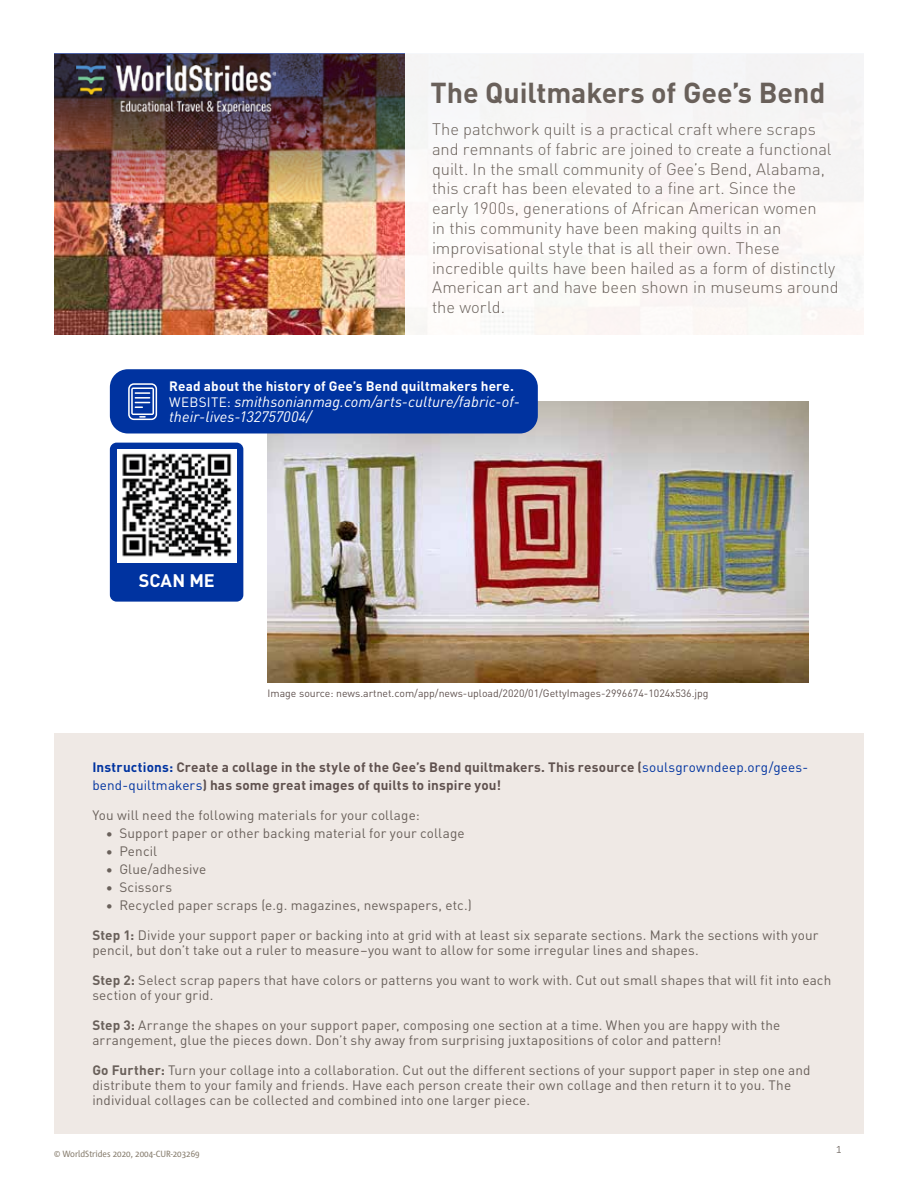
<style>
.page{position:relative;width:918px;height:1188px;background:#fff}
.page>*{position:absolute;margin:0;border:0;box-sizing:border-box;transform-origin:0 0}
.t1{font:700 28.5px "DIN Pro";color:#69605a}
.t2{font:700 18px "DIN Pro";letter-spacing:.005em;color:#fff}
.t3{font:300 16.5px/19.8px "DIN Pro";color:#69605a}
.t4{font:italic 15px/15px "DIN Pro";letter-spacing:.005em;color:#fff}
.t5{font:13.5px/15px "DIN Pro";letter-spacing:.01em;color:#69605a}
.t6{font:700 13.5px/18px "DIN Pro";letter-spacing:.015em;color:#60524f}
.t7{font:700 13.5px "DIN Pro";letter-spacing:.015em;color:#fff}
.t8{font:300 12px "Corpid C1 s S Cd";color:#69605a}
.t9{font:10.5px "DIN Pro";color:#60524f}
.t10{font:9px "Corpid C1 s S Cd";color:#887e6f}
.s1{font-style:normal;font-size:13.5px}
.s2{color:#0033a0}
.s3{font-weight:400;color:#0033a0}
.s4{font-weight:700}
</style>
<div class="page">
<img style="left:54px;top:54px;width:351px;height:281px">
<img style="left:55px;top:53px;width:350px;height:159px">
<div style="left:405px;top:53px;width:459px;height:282px;background:#f9f7f6"></div>
<img style="left:77px;top:65px;width:198px;height:49px">
<img style="left:268px;top:401px;width:540px;height:282px">
<div style="left:110px;top:369px;width:428px;height:64px;background:#0033a0;border-radius:18px"></div>
<svg style="left:128px;top:383px;width:29px;height:37px"></svg>
<div style="left:110px;top:443px;width:133px;height:159px;background:#0033a0;border-radius:7px"></div>
<img style="left:117px;top:449px;width:119px;height:114px">
<div style="left:54px;top:733px;width:810px;height:401px;background:#efe9e5"></div>
<h1 class="t1" style="left:430px;top:71px;width:396px">The Quiltmakers of Gee’s Bend</h1>
<p class="t3" style="left:432px;top:118px;width:408px">The patchwork quilt is a practical craft where scraps and remnants of fabric are joined to create a functional quilt. In the small community of Gee’s Bend, Alabama, this craft has been elevated to a fine art. Since the<br>early 1900s, generations of African American women<br>in this community have been making quilts in an improvisational style that is all their own. These incredible quilts have been hailed as a form of distinctly American art and have been shown in museums around the world.</p>
<p class="t7" style="left:169px;top:376px;width:346px">Read about the history of Gee’s Bend quiltmakers here.</p>
<p class="t4" style="left:169px;top:394px;width:352px"><span class="s1">WEBSITE:</span> smithsonianmag.com/arts-culture/fabric-of&shy;their-lives-132757004/</p>
<h2 class="t2" style="left:139px;top:566px;width:78px">SCAN ME</h2>
<p class="t9" style="left:268px;top:685px;width:443px">Image source: news.artnet.com/app/news-upload/2020/01/GettyImages-2996674-1024x536.jpg</p>
<p class="t6" style="left:92px;top:757px;width:717px"><span class="s2">Instructions:</span> Create a collage in the style of the Gee’s Bend quiltmakers. This resource (<span class="s3">soulsgrowndeep.org/gees&shy;bend-quiltmakers</span>) has some great images of quilts to inspire you!</p>
<p class="t5" style="left:92px;top:807px;width:329px">You will need the following materials for your collage:</p>
<p class="t5" style="left:106px;top:825px;width:360px">• Support paper or other backing material for your collage</p>
<p class="t5" style="left:106px;top:843px;width:53px">• Pencil</p>
<p class="t5" style="left:106px;top:861px;width:102px">• Glue/adhesive</p>
<p class="t5" style="left:106px;top:879px;width:68px">• Scissors</p>
<p class="t5" style="left:106px;top:897px;width:367px">• Recycled paper scraps (e.g. magazines, newspapers, etc.)</p>
<p class="t5" style="left:92px;top:927px;width:728px"><span class="s4">Step 1:</span> Divide your support paper or backing into at grid with at least six separate sections. Mark the sections with your pencil, but don’t take out a ruler to measure–you want to allow for some irregular lines and shapes.</p>
<p class="t5" style="left:92px;top:972px;width:740px"><span class="s4">Step 2:</span> Select scrap papers that have colors or patterns you want to work with. Cut out small shapes that will fit into each section of your grid.</p>
<p class="t5" style="left:92px;top:1017px;width:689px"><span class="s4">Step 3:</span> Arrange the shapes on your support paper, composing one section at a time. When you are happy with the arrangement, glue the pieces down. Don’t shy away from surprising juxtapositions of color and pattern!</p>
<p class="t5" style="left:92px;top:1061px;width:720px"><span class="s4">Go Further:</span> Turn your collage into a collaboration. Cut out the different sections of your support paper in step one and distribute them to your family and friends. Have each person create their own collage and then return it to you. The individual collages can be collected and combined into one larger piece.</p>
<p class="t10" style="left:54px;top:1148px;width:147px">© WorldStrides 2020, 2004-CUR-203269</p>
<p class="t8" style="left:836px;top:1141px;width:7px">1</p>
</div>
